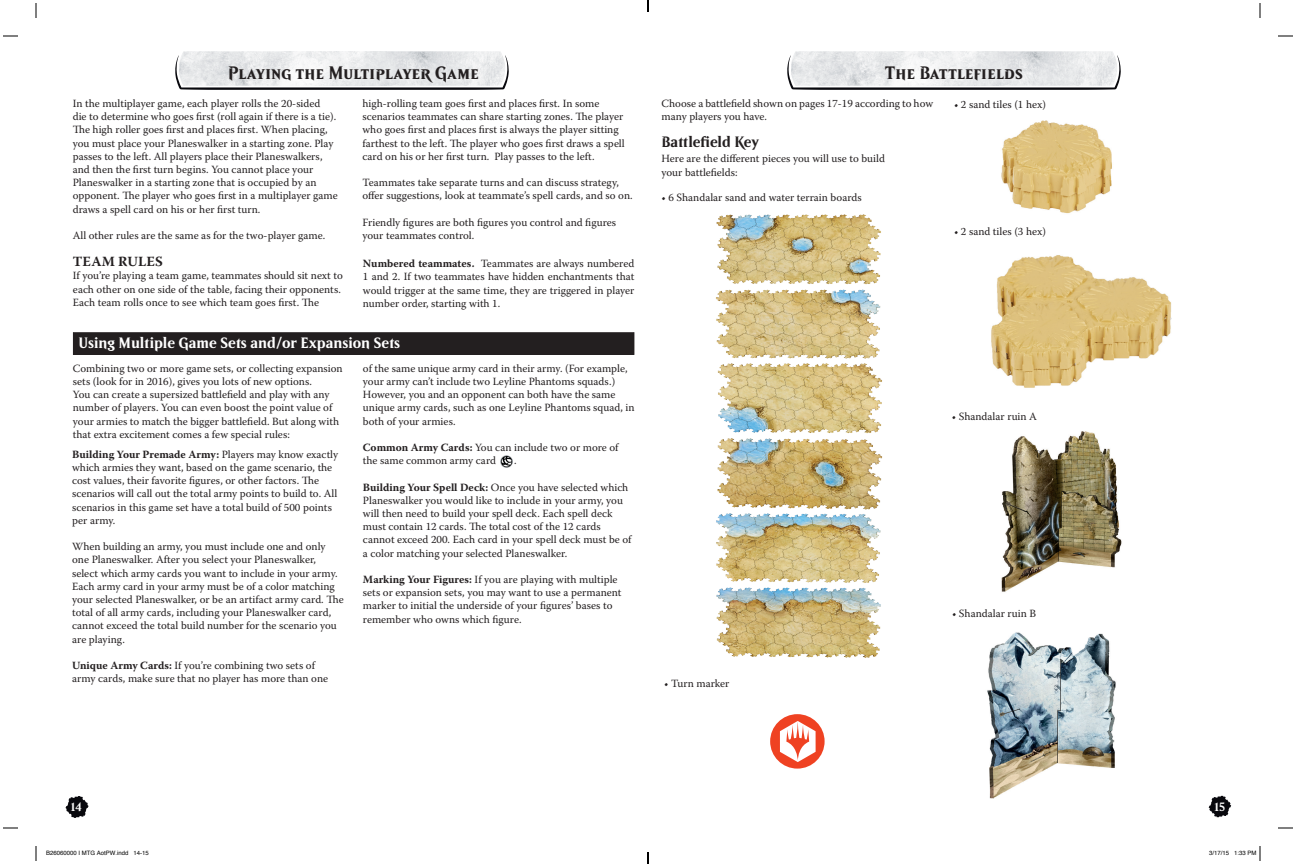
<style>
.page{position:relative;width:1296px;height:864px;background:#fff}
.page>*{position:absolute;margin:0;border:0;box-sizing:border-box;transform-origin:0 0}
.t1{font:700 18px "Beleren Small Caps";letter-spacing:-.01em;color:#231f20}
.t2{font:700 15px "Beleren";color:#fff}
.t3{font:700 15px "Beleren";letter-spacing:-.01em;color:#231f20}
.t4{font:700 14px "Warnock Pro";letter-spacing:.005em;color:#231f20}
.t5{font:700 12px "Beleren Small Caps";color:#fff}
.t6{font:11px/13.2px "Warnock Pro";color:#231f20}
.t7{font:6px "Helvetica";color:#000}
.s1{font-weight:700}
</style>
<div class="page">
<svg style="left:1209px;top:796px;width:22px;height:21px"></svg>
<svg style="left:66px;top:796px;width:23px;height:22px"></svg>
<img style="left:1001px;top:120px;width:111px;height:94px">
<img style="left:1001px;top:431px;width:121px;height:161px">
<div style="left:73px;top:333px;width:561px;height:21px;background:#231f20"></div>
<div style="left:73px;top:332px;width:561px;height:23px;border:1px solid #231f20"></div>
<img style="left:991px;top:255px;width:181px;height:133px">
<div style="left:770px;top:714px;width:55px;height:55px;background:#ef4222;border-radius:50%"></div>
<svg style="left:780px;top:721px;width:36px;height:41px"></svg>
<img style="left:794px;top:51px;width:320px;height:4px">
<svg style="left:787px;top:55px;width:334px;height:35px"></svg>
<img style="left:182px;top:51px;width:320px;height:4px">
<svg style="left:175px;top:55px;width:334px;height:35px"></svg>
<svg style="left:501px;top:456px;width:11px;height:11px"></svg>
<img style="left:716px;top:214px;width:166px;height:444px">
<img style="left:987px;top:632px;width:129px;height:167px">
<svg style="left:3px;top:35px;width:15px;height:2px"></svg>
<svg style="left:1278px;top:35px;width:15px;height:2px"></svg>
<svg style="left:3px;top:827px;width:15px;height:2px"></svg>
<svg style="left:1278px;top:827px;width:15px;height:2px"></svg>
<svg style="left:35px;top:3px;width:2px;height:15px"></svg>
<svg style="left:35px;top:846px;width:2px;height:15px"></svg>
<svg style="left:1259px;top:3px;width:2px;height:15px"></svg>
<svg style="left:1259px;top:846px;width:2px;height:15px"></svg>
<svg style="left:647px;top:0;width:2px;height:12px"></svg>
<svg style="left:647px;top:852px;width:2px;height:12px"></svg>
<h1 class="t1" style="left:228px;top:62px;width:253px">Playing the Multiplayer Game</h1>
<h1 class="t1" style="left:885px;top:62px;width:139px">The Battlefields</h1>
<p class="t6" style="left:73px;top:97px;width:267px">In the multiplayer game, each player rolls the 20-sided<br>die to determine who goes first (roll again if there is a tie).<br>The high roller goes first and places first. When placing, you must place your Planeswalker in a starting zone. Play passes to the left. All players place their Planeswalkers, and then the first turn begins. You cannot place your Planeswalker in a starting zone that is occupied by an opponent. The player who goes first in a multiplayer game draws a spell card on his or her first turn.</p>
<p class="t6" style="left:73px;top:229px;width:254px">All other rules are the same as for the two-player game.</p>
<p class="t6" style="left:362px;top:97px;width:264px">high-rolling team goes first and places first. In some scenarios teammates can share starting zones. The player who goes first and places first is always the player sitting farthest to the left. The player who goes first draws a spell card on his or her first turn. Play passes to the left.</p>
<p class="t6" style="left:362px;top:176px;width:272px">Teammates take separate turns and can discuss strategy, offer suggestions, look at teammate’s spell cards, and so on.</p>
<p class="t6" style="left:362px;top:215px;width:255px">Friendly figures are both figures you control and figures your teammates control.</p>
<p class="t4" style="left:73px;top:253px;width:91px">TEAM RULES</p>
<p class="t6" style="left:363px;top:257px;width:273px;text-align:justify"><span class="s1">Numbered teammates.</span> Teammates are always numbered 1 and 2. If two teammates have hidden enchantments that would trigger at the same time, they are triggered in player number order, starting with 1.</p>
<p class="t6" style="left:73px;top:269px;width:271px">If you’re playing a team game, teammates should sit next to each other on one side of the table, facing their opponents.<br>Each team rolls once to see which team goes first. The</p>
<h2 class="t2" style="left:79px;top:334px;width:323px">Using Multiple Game Sets and/or Expansion Sets</h2>
<p class="t6" style="left:73px;top:361px;width:271px">Combining two or more game sets, or collecting expansion sets (look for in 2016), gives you lots of new options.<br>You can create a supersized battlefield and play with any number of players. You can even boost the point value of your armies to match the bigger battlefield. But along with that extra excitement comes a few special rules:</p>
<p class="t6" style="left:72px;top:447px;width:268px"><span class="s1">Building Your Premade Army:</span> Players may know exactly which armies they want, based on the game scenario, the cost values, their favorite figures, or other factors. The scenarios will call out the total army points to build to. All scenarios in this game set have a total build of 500 points per army.</p>
<p class="t6" style="left:72px;top:540px;width:273px">When building an army, you must include one and only one Planeswalker. After you select your Planeswalker, select which army cards you want to include in your army.<br>Each army card in your army must be of a color matching your selected Planeswalker, or be an artifact army card. The total of all army cards, including your Planeswalker card, cannot exceed the total build number for the scenario you are playing.</p>
<p class="t6" style="left:72px;top:659px;width:257px"><span class="s1">Unique Army Cards:</span> If you’re combining two sets of army cards, make sure that no player has more than one</p>
<p class="t6" style="left:363px;top:361px;width:273px">of the same unique army card in their army. (For example, your army can’t include two Leyline Phantoms squads.)<br>However, you and an opponent can both have the same unique army cards, such as one Leyline Phantoms squad, in both of your armies.</p>
<p class="t6" style="left:363px;top:441px;width:257px"><span class="s1">Common Army Cards:</span> You can include two or more of the same common army card</p>
<p class="t6" style="left:514px;top:454px;width:4px">.</p>
<p class="t6" style="left:363px;top:480px;width:270px"><span class="s1">Building Your Spell Deck:</span> Once you have selected which Planeswalker you would like to include in your army, you will then need to build your spell deck. Each spell deck must contain 12 cards. The total cost of the 12 cards cannot exceed 200. Each card in your spell deck must be of a color matching your selected Planeswalker.</p>
<p class="t6" style="left:363px;top:573px;width:260px"><span class="s1">Marking Your Figures:</span> If you are playing with multiple sets or expansion sets, you may want to use a permanent marker to initial the underside of your figures’ bases to remember who owns which figure.</p>
<p class="t6" style="left:662px;top:97px;width:273px">Choose a battlefield shown on pages 17-19 according to how many players you have.</p>
<p class="t6" style="left:662px;top:152px;width:225px">Here are the different pieces you will use to build your battlefields:</p>
<h2 class="t3" style="left:662px;top:133px;width:99px">Battlefield Key</h2>
<p class="t6" style="left:662px;top:191px;width:202px">• 6 Shandalar sand and water terrain boards</p>
<p class="t6" style="left:954px;top:97px;width:94px">• 2 sand tiles (1 hex)</p>
<p class="t6" style="left:954px;top:224px;width:94px">• 2 sand tiles (3 hex)</p>
<p class="t6" style="left:952px;top:409px;width:87px">• Shandalar ruin A</p>
<p class="t6" style="left:664px;top:676px;width:67px">• Turn marker</p>
<p class="t6" style="left:952px;top:606px;width:86px">• Shandalar ruin B</p>
<p class="t5" style="left:71px;top:799px;width:12px">14</p>
<p class="t5" style="left:1214px;top:799px;width:12px">15</p>
<p class="t7" style="left:46px;top:848px;width:104px">B26060000 I MTG AotPW.indd 14-15</p>
<p class="t7" style="left:1209px;top:848px;width:49px">3/17/15 1:33 PM</p>
</div>
